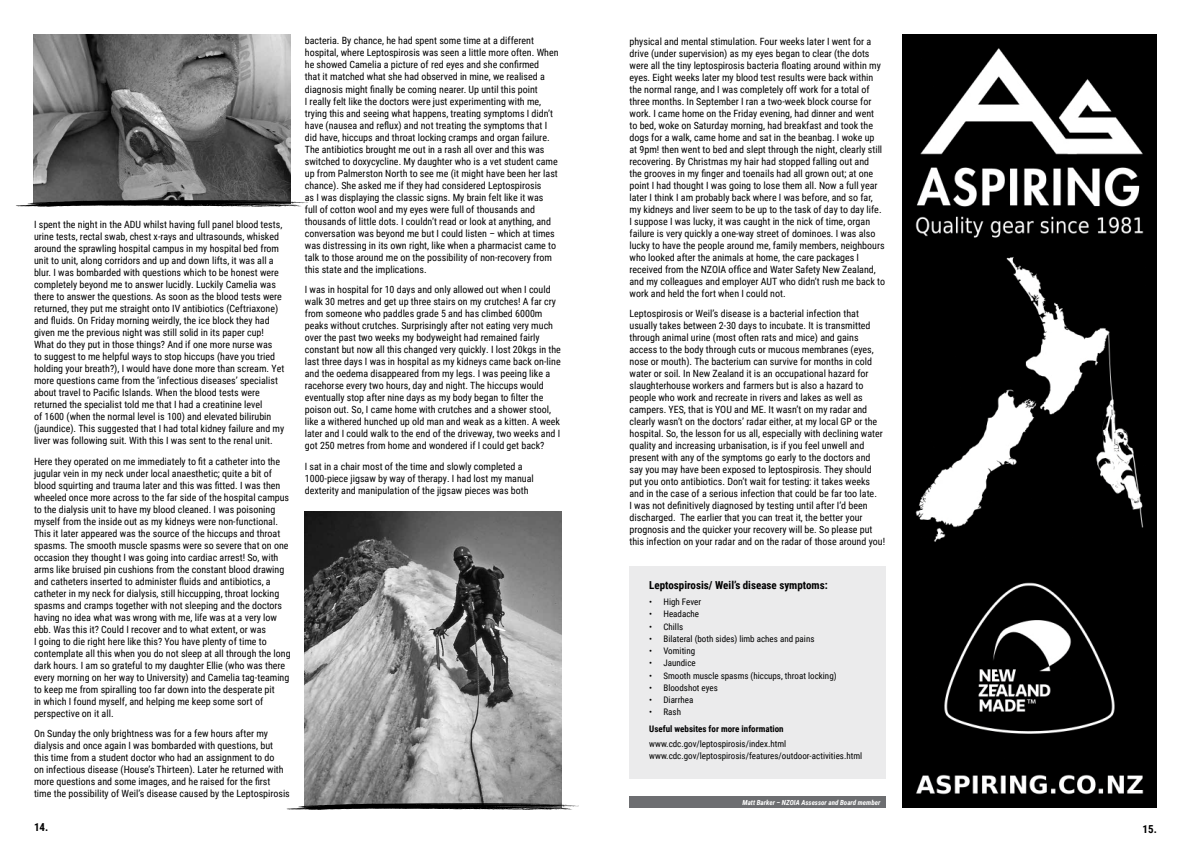
<style>
.page{position:relative;width:1191px;height:842px;background:#fff}
.page>*{position:absolute;margin:0;border:0;box-sizing:border-box;transform-origin:0 0}
.t1{font:700 11px "Roboto Condensed";color:#000}
.t2{font:10px/12px "Roboto Condensed";color:#000}
.t3{font:9px/12.2px "Roboto Condensed";color:#000}
.t4{font:700 9px "Roboto Condensed";color:#000}
.t5{font:italic 700 7px "Roboto Condensed";color:#fff}
</style>
<div class="page">
<div style="left:629px;top:797px;width:257px;height:11px;background:#6d6e71"></div>
<div style="left:629px;top:566px;width:257px;height:212px;background:#ebebec"></div>
<img style="left:902px;top:34px;width:255px;height:774px">
<img style="left:305px;top:511px;width:256px;height:292px">
<svg style="left:286px;top:803px;width:293px;height:7px;background:#4b4b4b"></svg>
<img style="left:34px;top:34px;width:256px;height:166px">
<svg style="left:16px;top:200px;width:292px;height:7px;background:#494949"></svg>
<p class="t2" style="left:34px;top:218px;width:252px">I spent the night in the ADU whilst having full panel blood tests, urine tests, rectal swab, chest x-rays and ultrasounds, whisked around the sprawling hospital campus in my hospital bed from unit to unit, along corridors and up and down lifts, it was all a blur. I was bombarded with questions which to be honest were completely beyond me to answer lucidly. Luckily Camelia was there to answer the questions. As soon as the blood tests were returned, they put me straight onto IV antibiotics (Ceftriaxone) and fluids. On Friday morning weirdly, the ice block they had given me the previous night was still solid in its paper cup!<br>What do they put in those things? And if one more nurse was<br>to suggest to me helpful ways to stop hiccups (have you tried holding your breath?), I would have done more than scream. Yet more questions came from the ‘infectious diseases’ specialist about travel to Pacific Islands. When the blood tests were returned the specialist told me that I had a creatinine level<br>of 1600 (when the normal level is 100) and elevated bilirubin (jaundice). This suggested that I had total kidney failure and my liver was following suit. With this I was sent to the renal unit.</p>
<p class="t2" style="left:34px;top:455px;width:258px">Here they operated on me immediately to fit a catheter into the jugular vein in my neck under local anaesthetic; quite a bit of blood squirting and trauma later and this was fitted. I was then wheeled once more across to the far side of the hospital campus to the dialysis unit to have my blood cleaned. I was poisoning myself from the inside out as my kidneys were non-functional.<br>This it later appeared was the source of the hiccups and throat spasms. The smooth muscle spasms were so severe that on one occasion they thought I was going into cardiac arrest! So, with arms like bruised pin cushions from the constant blood drawing and catheters inserted to administer fluids and antibiotics, a catheter in my neck for dialysis, still hiccupping, throat locking spasms and cramps together with not sleeping and the doctors having no idea what was wrong with me, life was at a very low ebb. Was this it? Could I recover and to what extent, or was<br>I going to die right here like this? You have plenty of time to contemplate all this when you do not sleep at all through the long dark hours. I am so grateful to my daughter Ellie (who was there every morning on her way to University) and Camelia tag-teaming to keep me from spiralling too far down into the desperate pit<br>in which I found myself, and helping me keep some sort of perspective on it all.</p>
<p class="t2" style="left:34px;top:727px;width:257px">On Sunday the only brightness was for a few hours after my dialysis and once again I was bombarded with questions, but this time from a student doctor who had an assignment to do<br>on infectious disease (House’s Thirteen). Later he returned with more questions and some images, and he raised for the first time the possibility of Weil’s disease caused by the Leptospirosis</p>
<p class="t2" style="left:305px;top:35px;width:255px">bacteria. By chance, he had spent some time at a different hospital, where Leptospirosis was seen a little more often. When he showed Camelia a picture of red eyes and she confirmed<br>that it matched what she had observed in mine, we realised a diagnosis might finally be coming nearer. Up until this point<br>I really felt like the doctors were just experimenting with me, trying this and seeing what happens, treating symptoms I didn’t have (nausea and reflux) and not treating the symptoms that I did have, hiccups and throat locking cramps and organ failure.<br>The antibiotics brought me out in a rash all over and this was switched to doxycycline. My daughter who is a vet student came up from Palmerston North to see me (it might have been her last chance). She asked me if they had considered Leptospirosis<br>as I was displaying the classic signs. My brain felt like it was<br>full of cotton wool and my eyes were full of thousands and thousands of little dots. I couldn’t read or look at anything, and conversation was beyond me but I could listen – which at times was distressing in its own right, like when a pharmacist came to talk to those around me on the possibility of non-recovery from this state and the implications.</p>
<p class="t2" style="left:305px;top:283px;width:258px">I was in hospital for 10 days and only allowed out when I could walk 30 metres and get up three stairs on my crutches! A far cry from someone who paddles grade 5 and has climbed 6000m peaks without crutches. Surprisingly after not eating very much over the past two weeks my bodyweight had remained fairly constant but now all this changed very quickly. I lost 20kgs in the last three days I was in hospital as my kidneys came back on-line and the oedema disappeared from my legs. I was peeing like a racehorse every two hours, day and night. The hiccups would eventually stop after nine days as my body began to filter the poison out. So, I came home with crutches and a shower stool, like a withered hunched up old man and weak as a kitten. A week later and I could walk to the end of the driveway, two weeks and I got 250 metres from home and wondered if I could get back?</p>
<p class="t2" style="left:305px;top:460px;width:230px">I sat in a chair most of the time and slowly completed a<br>1000-piece jigsaw by way of therapy. I had lost my manual dexterity and manipulation of the jigsaw pieces was both</p>
<p class="t2" style="left:629px;top:35px;width:257px">physical and mental stimulation. Four weeks later I went for a drive (under supervision) as my eyes began to clear (the dots were all the tiny leptospirosis bacteria floating around within my eyes. Eight weeks later my blood test results were back within the normal range, and I was completely off work for a total of three months. In September I ran a two-week block course for work. I came home on the Friday evening, had dinner and went<br>to bed, woke on Saturday morning, had breakfast and took the dogs for a walk, came home and sat in the beanbag. I woke up<br>at 9pm! then went to bed and slept through the night, clearly still recovering. By Christmas my hair had stopped falling out and<br>the grooves in my finger and toenails had all grown out; at one point I had thought I was going to lose them all. Now a full year later I think I am probably back where I was before, and so far, my kidneys and liver seem to be up to the task of day to day life.<br>I suppose I was lucky, it was caught in the nick of time, organ failure is very quickly a one-way street of dominoes. I was also lucky to have the people around me, family members, neighbours who looked after the animals at home, the care packages I received from the NZOIA office and Water Safety New Zealand, and my colleagues and employer AUT who didn’t rush me back to work and held the fort when I could not.</p>
<p class="t2" style="left:629px;top:307px;width:257px">Leptospirosis or Weil’s disease is a bacterial infection that usually takes between 2-30 days to incubate. It is transmitted through animal urine (most often rats and mice) and gains access to the body through cuts or mucous membranes (eyes, nose or mouth). The bacterium can survive for months in cold water or soil. In New Zealand it is an occupational hazard for slaughterhouse workers and farmers but is also a hazard to people who work and recreate in rivers and lakes as well as campers. YES, that is YOU and ME. It wasn’t on my radar and clearly wasn’t on the doctors’ radar either, at my local GP or the hospital. So, the lesson for us all, especially with declining water quality and increasing urbanisation, is if you feel unwell and present with any of the symptoms go early to the doctors and say you may have been exposed to leptospirosis. They should put you onto antibiotics. Don’t wait for testing: it takes weeks and in the case of a serious infection that could be far too late.<br>I was not definitively diagnosed by testing until after I’d been discharged. The earlier that you can treat it, the better your prognosis and the quicker your recovery will be. So please put this infection on your radar and on the radar of those around you!</p>
<p class="t1" style="left:649px;top:577px;width:180px">Leptospirosis/ Weil’s disease symptoms:</p>
<p class="t3" style="left:649px;top:596px;width:53px">• High Fever</p>
<p class="t3" style="left:649px;top:608px;width:51px">• Headache</p>
<p class="t3" style="left:649px;top:620px;width:35px">• Chills</p>
<p class="t3" style="left:649px;top:632px;width:167px">• Bilateral (both sides) limb aches and pains</p>
<p class="t3" style="left:649px;top:644px;width:47px">• Vomiting</p>
<p class="t3" style="left:649px;top:657px;width:48px">• Jaundice</p>
<p class="t3" style="left:649px;top:669px;width:189px">• Smooth muscle spasms (hiccups, throat locking)</p>
<p class="t3" style="left:649px;top:681px;width:70px">• Bloodshot eyes</p>
<p class="t3" style="left:649px;top:693px;width:46px">• Diarrhea</p>
<p class="t3" style="left:649px;top:705px;width:33px">• Rash</p>
<p class="t4" style="left:649px;top:722px;width:136px">Useful websites for more information</p>
<p class="t3" style="left:649px;top:737px;width:214px">www.cdc.gov/leptospirosis/index.html www.cdc.gov/leptospirosis/features/outdoor-activities.html</p>
<p class="t5" style="left:742px;top:797px;width:139px">Matt Barker – NZOIA Assessor and Board member</p>
<p class="t1" style="left:34px;top:820px;width:16px">14.</p>
<p class="t1" style="left:1142px;top:821px;width:16px">15.</p>
</div>
